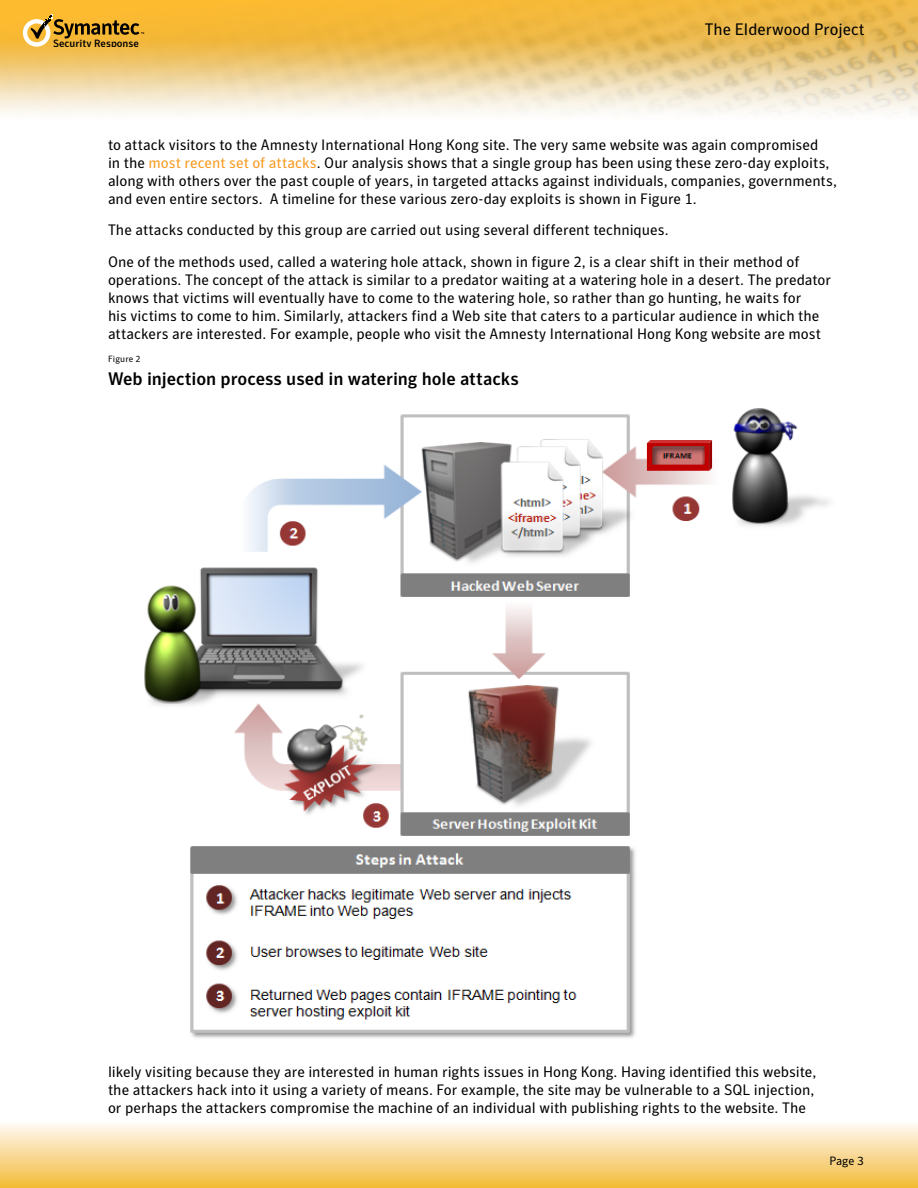
<style>
.page{position:relative;width:918px;height:1188px;background:#fff}
.page>*{position:absolute;margin:0;border:0;box-sizing:border-box;transform-origin:0 0}
.t1{font:500 18px "Symantec Sans";letter-spacing:-.005em;color:#000}
.t2{font:16.5px "Symantec Sans";color:#000}
.t3{font:15px/18px "Symantec Sans";color:#000}
.t4{font:12px "Symantec Sans";color:#000}
.t5{font:500 10.5px "Symantec Sans";color:#000}
.t6{font:9px "Symantec Sans";letter-spacing:.02em;color:#000}
.s1{color:#f8991d}
</style>
<div class="page">
<img style="left:0;top:0;width:918px;height:114px">
<div style="left:0;top:1122px;width:918px;height:66px;background:linear-gradient(to bottom,#fffaf7,#f2bb39)"></div>
<svg style="left:23px;top:15px;width:121px;height:32px;background:#cd9e3b"></svg>
<img style="left:144px;top:408px;width:686px;height:630px">
<p class="t5" style="left:53px;top:37px;width:87px">Security Response</p>
<p class="t2" style="left:705px;top:19px;width:161px">The Elderwood Project</p>
<p class="t3" style="left:108px;top:135px;width:730px">to attack visitors to the Amnesty International Hong Kong site. The very same website was again compromised<br>in the <span class="s1">most recent set of attacks</span>. Our analysis shows that a single group has been using these zero-day exploits, along with others over the past couple of years, in targeted attacks against individuals, companies, governments, and even entire sectors. A timeline for these various zero-day exploits is shown in Figure 1.</p>
<p class="t3" style="left:108px;top:214px;width:693px;line-height:31.5px">The attacks conducted by this group are carried out using several different techniques.<br>One of the methods used, called a watering hole attack, shown in figure 2, is a clear shift in their method of</p>
<p class="t3" style="left:108px;top:270px;width:725px">operations. The concept of the attack is similar to a predator waiting at a watering hole in a desert. The predator knows that victims will eventually have to come to the watering hole, so rather than go hunting, he waits for<br>his victims to come to him. Similarly, attackers find a Web site that caters to a particular audience in which the attackers are interested. For example, people who visit the Amnesty International Hong Kong website are most</p>
<p class="t6" style="left:108px;top:354px;width:34px">Figure 2</p>
<p class="t1" style="left:108px;top:368px;width:412px">Web injection process used in watering hole attacks</p>
<p class="t3" style="left:108px;top:1062px;width:710px">likely visiting because they are interested in human rights issues in Hong Kong. Having identified this website, the attackers hack into it using a variety of means. For example, the site may be vulnerable to a SQL injection, or perhaps the attackers compromise the machine of an individual with publishing rights to the website. The</p>
<p class="t4" style="left:829px;top:1154px;width:36px">Page 3</p>
</div>
